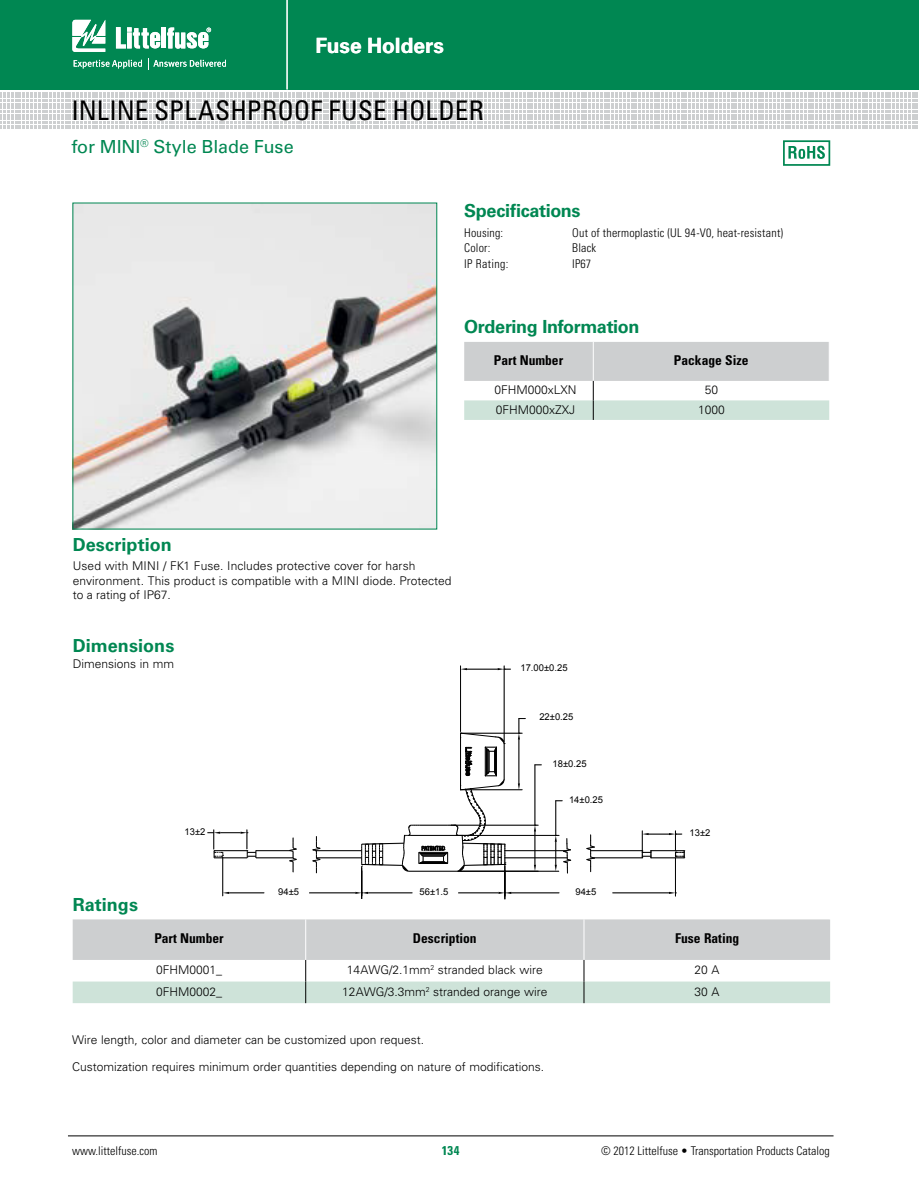
<style>
.page{position:relative;width:919px;height:1191px;background:#fff}
.page>*{position:absolute;margin:0;border:0;box-sizing:border-box;transform-origin:0 0}
.t1{font:condensed 27px "Univers LT Std";letter-spacing:.005em;color:#000}
.t2{font:700 21px "Univers LT Std";letter-spacing:-.005em;color:#fff}
.t3{font:700 18px "Univers LT Std";letter-spacing:-.01em;color:#008752}
.t4{font:18px "Univers LT Std";letter-spacing:-.01em;color:#008752}
.t5{font:700 condensed 13.5px "Univers LT Std";color:#000}
.t6{font:700 condensed 12.75px "Univers LT Std";color:#008752}
.t7{font:300 12px/14.7px "Univers LT Std";color:#000}
.t8{font:300 condensed 12px "Univers LT Std";letter-spacing:.005em;color:#000}
.t9{font:300 condensed 12px "Univers LT Std";letter-spacing:.025em;color:#000}
.t10{font:9.45px "Arial";color:#000}
</style>
<div class="page">
<hr style="left:68px;top:1135px;width:765px;height:1px;background:#000">
<svg style="left:788px;top:146px;width:36px;height:13px"></svg>
<div style="left:783px;top:140px;width:47px;height:26px;border:2px solid #008752"></div>
<svg style="left:464px;top:342px;width:365px;height:78px"></svg>
<img style="left:74px;top:205px;width:361px;height:322px">
<hr style="left:460px;top:666px;width:1px;height:65px;background:#000">
<hr style="left:503px;top:666px;width:1px;height:76px;background:#000">
<hr style="left:467px;top:669px;width:30px;height:1px;background:#000">
<svg style="left:461px;top:668px;width:6px;height:2px"></svg>
<svg style="left:497px;top:668px;width:13px;height:2px"></svg>
<svg style="left:73px;top:718px;width:757px;height:285px"></svg>
<svg style="left:0;top:0;width:919px;height:127px;background:#46a37f"></svg>
<h2 class="t2" style="left:315px;top:33px;width:130px">Fuse Holders</h2>
<h1 class="t1" style="left:71px;top:94px;width:414px">INLINE SPLASHPROOF FUSE HOLDER</h1>
<h3 class="t4" style="left:71px;top:136px;width:224px">for MINI<sup>®</sup> Style Blade Fuse</h3>
<h3 class="t3" style="left:464px;top:200px;width:118px">Specifications</h3>
<p class="t8" style="left:464px;top:225px;width:40px">Housing:</p>
<p class="t8" style="left:572px;top:225px;width:212px">Out of thermoplastic (UL 94-V0, heat-resistant)</p>
<p class="t8" style="left:464px;top:240px;width:28px">Color:</p>
<p class="t8" style="left:572px;top:240px;width:25px">Black</p>
<p class="t9" style="left:464px;top:256px;width:46px">IP Rating:</p>
<p class="t8" style="left:572px;top:256px;width:21px">IP67</p>
<h3 class="t3" style="left:464px;top:316px;width:177px">Ordering Information</h3>
<p class="t5" style="left:494px;top:352px;width:71px">Part Number</p>
<p class="t5" style="left:674px;top:352px;width:76px">Package Size</p>
<p class="t7" style="left:494px;top:382px;width:84px">0FHM000xLXN</p>
<p class="t7" style="left:704px;top:382px;width:15px">50</p>
<p class="t7" style="left:495px;top:402px;width:81px">0FHM000xZXJ</p>
<p class="t7" style="left:698px;top:402px;width:28px">1000</p>
<h3 class="t3" style="left:73px;top:533px;width:101px">Description</h3>
<p class="t7" style="left:73px;top:558px;width:380px">Used with MINI / FK1 Fuse. Includes protective cover for harsh environment. This product is compatible with a MINI diode. Protected to a rating of IP67.</p>
<h3 class="t3" style="left:73px;top:635px;width:103px">Dimensions</h3>
<p class="t7" style="left:73px;top:656px;width:103px">Dimensions in mm</p>
<p class="t10" style="left:184px;top:825px;width:22px">13±2</p>
<p class="t10" style="left:520px;top:661px;width:49px">17.00±0.25</p>
<p class="t10" style="left:539px;top:711px;width:35px">22±0.25</p>
<p class="t10" style="left:552px;top:757px;width:35px">18±0.25</p>
<p class="t10" style="left:569px;top:793px;width:35px">14±0.25</p>
<p class="t10" style="left:689px;top:826px;width:22px">13±2</p>
<h3 class="t3" style="left:73px;top:894px;width:67px">Ratings</h3>
<p class="t10" style="left:278px;top:885px;width:22px">94±5</p>
<p class="t10" style="left:419px;top:885px;width:30px">56±1.5</p>
<p class="t10" style="left:575px;top:885px;width:22px">94±5</p>
<p class="t5" style="left:154px;top:930px;width:71px">Part Number</p>
<p class="t5" style="left:413px;top:930px;width:65px">Description</p>
<p class="t5" style="left:675px;top:930px;width:66px">Fuse Rating</p>
<p class="t7" style="left:156px;top:962px;width:68px">0FHM0001_</p>
<p class="t7" style="left:347px;top:962px;width:197px">14AWG/2.1mm<sup>2</sup> stranded black wire</p>
<p class="t7" style="left:694px;top:962px;width:27px">20 A</p>
<p class="t7" style="left:156px;top:984px;width:68px">0FHM0002_</p>
<p class="t7" style="left:342px;top:984px;width:206px">12AWG/3.3mm<sup>2</sup> stranded orange wire</p>
<p class="t7" style="left:694px;top:984px;width:27px">30 A</p>
<p class="t7" style="left:72px;top:1032px;width:353px">Wire length, color and diameter can be customized upon request.</p>
<p class="t7" style="left:72px;top:1059px;width:473px">Customization requires minimum order quantities depending on nature of modifications.</p>
<p class="t8" style="left:72px;top:1143px;width:87px">www.littelfuse.com</p>
<p class="t6" style="left:442px;top:1142px;width:19px">134</p>
<p class="t8" style="left:601px;top:1143px;width:230px">© 2012 Littelfuse • Transportation Products Catalog</p>
</div>
